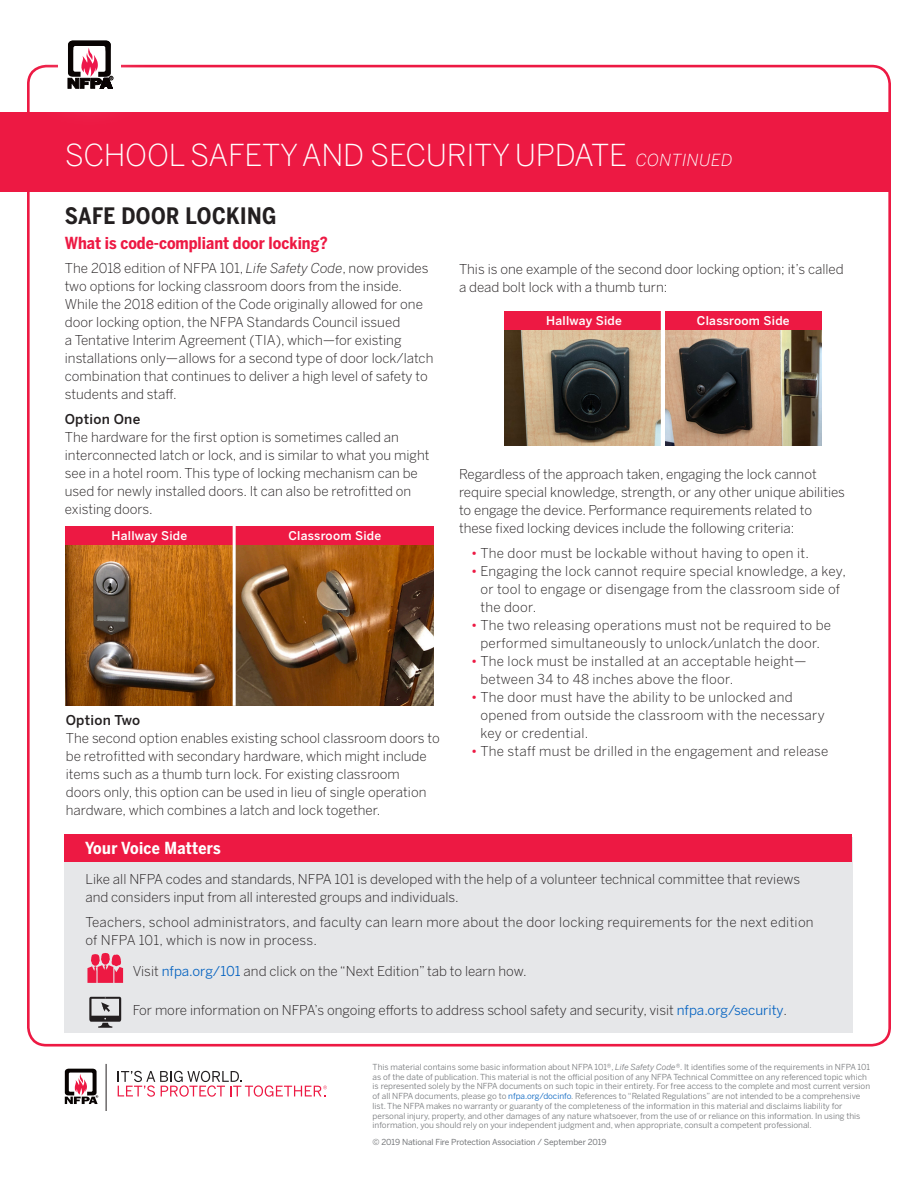
<style>
.page{position:relative;width:918px;height:1188px;background:#fff}
.page>*{position:absolute;margin:0;border:0;box-sizing:border-box;transform-origin:0 0}
.Headline_Small{font:300 30px "Benton Sans";letter-spacing:-.01em;color:#fff}
.t1{font:700 22.5px "Benton Sans Condensed";letter-spacing:.02em;color:#231f20}
.Body_Copy{font:700 16.5px "Benton Sans Condensed";color:#ed1943}
.t2{font:700 16.5px "Benton Sans Condensed";letter-spacing:.02em;color:#fff}
.Body_Copy-2{font:300 13.5px/18px "Benton Sans";color:#231f20}
.Body_Copy-3{font:300 13.5px/18px "Benton Sans";letter-spacing:.02em;color:#231f20}
.t3{font:500 13.5px "Benton Sans";letter-spacing:.02em;color:#231f20}
.t4{font:500 12px "Benton Sans";letter-spacing:.02em;color:#fff}
.t5{font:8.25px/9.8px "Benton Sans";color:#76787b}
.t6{font:8.25px "Benton Sans";letter-spacing:-.01em;color:#76787b}
.s1{font-style:italic;font-size:16.5px}
.s2{font-style:italic}
.s3{font-weight:400;color:#ed1943}
.s4{font-weight:400;color:#0563c1}
.s5{color:#0563c1}
</style>
<div class="page">
<div style="left:0;top:112px;width:891px;height:79px;background:#ed1943"></div>
<svg style="left:65px;top:1069px;width:33px;height:35px"></svg>
<hr style="left:106px;top:1064px;width:1px;height:46px;background:#231f20">
<svg style="left:118px;top:1071px;width:209px;height:26px"></svg>
<div style="left:25px;top:0;width:128px;height:130px;background:#fff;opacity:.75"></div>
<svg style="left:68px;top:41px;width:45px;height:47px"></svg>
<img style="left:504px;top:329px;width:157px;height:116px">
<img style="left:665px;top:329px;width:157px;height:116px">
<div style="left:504px;top:311px;width:160px;height:18px;background:#ed1943"></div>
<div style="left:665px;top:311px;width:157px;height:18px;background:#ed1943"></div>
<hr style="left:661px;top:311px;width:3px;height:139px;background:#fff">
<img style="left:66px;top:545px;width:368px;height:161px">
<div style="left:66px;top:526px;width:167px;height:19px;background:#ed1943"></div>
<div style="left:236px;top:526px;width:198px;height:19px;background:#ed1943"></div>
<hr style="left:233px;top:526px;width:3px;height:180px;background:#fff">
<div style="left:65px;top:837px;width:788px;height:196px;background:#e6e7e9"></div>
<div style="left:65px;top:834px;width:787px;height:28px;background:#ed1943"></div>
<svg style="left:89px;top:997px;width:32px;height:31px"></svg>
<svg style="left:87px;top:953px;width:36px;height:30px"></svg>
<p class="Headline_Small" style="left:65px;top:137px;width:669px">SCHOOL SAFETY AND SECURITY UPDATE <span class="s1">CONTINUED</span></p>
<p class="t1" style="left:65px;top:201px;width:213px">SAFE DOOR LOCKING</p>
<p class="Body_Copy" style="left:65px;top:232px;width:264px">What is code-compliant door locking?</p>
<p class="Body_Copy-2" style="left:65px;top:260px;width:370px">The 2018 edition of NFPA 101, <span class="s2">Life Safety Code</span>, now provides two options for locking classroom doors from the inside.<br>While the 2018 edition of the Code originally allowed for one door locking option, the NFPA Standards Council issued<br>a Tentative Interim Agreement (TIA), which—for existing installations only—allows for a second type of door lock/latch combination that continues to deliver a high level of safety to students and staff.</p>
<p class="t3" style="left:65px;top:411px;width:77px">Option One</p>
<p class="Body_Copy-2" style="left:65px;top:428px;width:366px">The hardware for the first option is sometimes called an interconnected latch or lock, and is similar to what you might see in a hotel room. This type of locking mechanism can be used for newly installed doors. It can also be retrofitted on existing doors.</p>
<p class="t4" style="left:112px;top:528px;width:77px">Hallway Side</p>
<p class="t4" style="left:288px;top:528px;width:94px">Classroom Side</p>
<p class="t3" style="left:66px;top:712px;width:76px">Option Two</p>
<p class="Body_Copy-2" style="left:66px;top:729px;width:375px">The second option enables existing school classroom doors to be retrofitted with secondary hardware, which might include items such as a thumb turn lock. For existing classroom<br>doors only, this option can be used in lieu of single operation hardware, which combines a latch and lock together.</p>
<p class="Body_Copy-2" style="left:459px;top:260px;width:386px">This is one example of the second door locking option; it’s called a dead bolt lock with a thumb turn:</p>
<p class="t4" style="left:546px;top:313px;width:77px">Hallway Side</p>
<p class="t4" style="left:697px;top:313px;width:94px">Classroom Side</p>
<p class="Body_Copy-2" style="left:459px;top:465px;width:388px">Regardless of the approach taken, engaging the lock cannot require special knowledge, strength, or any other unique abilities to engage the device. Performance requirements related to these fixed locking devices include the following criteria:</p>
<p class="Body_Copy-3" style="left:471px;top:544px;width:339px"><span class="s3">•</span> The door must be lockable without having to open it.</p>
<p class="Body_Copy-3" style="left:480px;top:562px;width:367px;text-indent:-9px"><span class="s3">•</span> Engaging the lock cannot require special knowledge, a key, or tool to engage or disengage from the classroom side of the door.</p>
<p class="Body_Copy-3" style="left:471px;top:616px;width:362px;text-align:center"><span class="s3">•</span> The two releasing operations must not be required to be performed simultaneously to unlock/unlatch the door.</p>
<p class="Body_Copy-3" style="left:480px;top:652px;width:328px;text-indent:-9px"><span class="s3">•</span> The lock must be installed at an acceptable height— between 34 to 48 inches above the floor.</p>
<p class="Body_Copy-3" style="left:480px;top:688px;width:346px;text-indent:-9px"><span class="s3">•</span> The door must have the ability to be unlocked and opened from outside the classroom with the necessary key or credential.</p>
<p class="Body_Copy-3" style="left:471px;top:742px;width:359px"><span class="s3">•</span> The staff must be drilled in the engagement and release</p>
<p class="t2" style="left:85px;top:837px;width:137px">Your Voice Matters</p>
<p class="Body_Copy-2" style="left:85px;top:870px;width:716px">Like all NFPA codes and standards, NFPA 101 is developed with the help of a volunteer technical committee that reviews and considers input from all interested groups and individuals.</p>
<p class="Body_Copy-3" style="left:85px;top:913px;width:730px">Teachers, school administrators, and faculty can learn more about the door locking requirements for the next edition of NFPA 101, which is now in process.</p>
<p class="Body_Copy-2" style="left:133px;top:963px;width:395px">Visit <span class="s4">nfpa.org/101</span> and click on the “Next Edition” tab to learn how.</p>
<p class="Body_Copy-2" style="left:133px;top:1001px;width:656px">For more information on NFPA’s ongoing efforts to address school safety and security, visit <span class="s4">nfpa.org/security</span>.</p>
<p class="t5" style="left:373px;top:1062px;width:499px">This material contains some basic information about NFPA 101®, <span class="s2">Life Safety Code®</span>. It identifies some of the requirements in NFPA 101 as of the date of publication. This material is not the official position of any NFPA Technical Committee on any referenced topic which is represented solely by the NFPA documents on such topic in their entirety. For free access to the complete and most current version of all NFPA documents, please go to <span class="s5">nfpa.org/docinfo</span>. References to “Related Regulations” are not intended to be a comprehensive list. The NFPA makes no warranty or guaranty of the completeness of the information in this material and disclaims liability for personal injury, property, and other damages of any nature whatsoever, from the use of or reliance on this information. In using this information, you should rely on your independent judgment and, when appropriate, consult a competent professional.</p>
<p class="t6" style="left:373px;top:1137px;width:235px">© 2019 National Fire Protection Association / September 2019</p>
</div>
